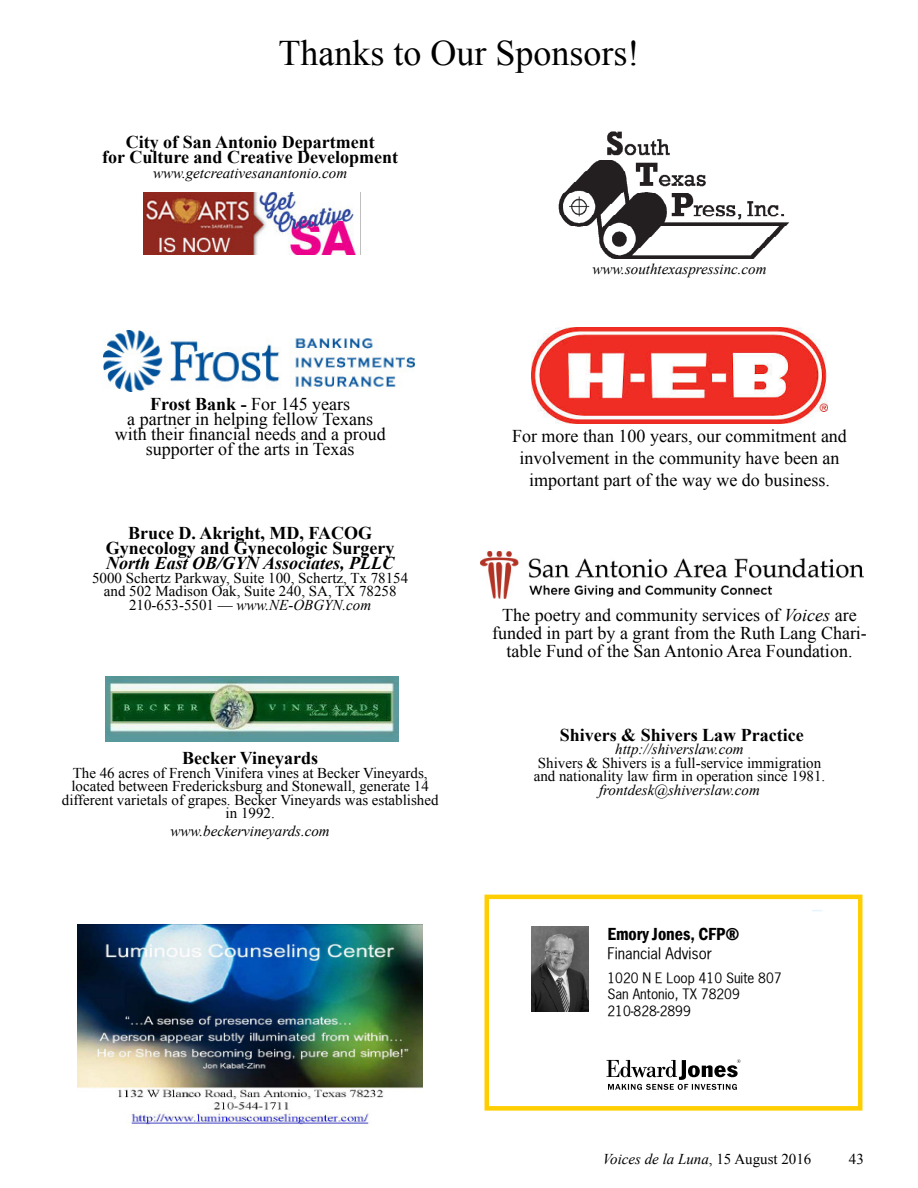
<style>
.page{position:relative;width:918px;height:1188px;background:#fff}
.page>*{position:absolute;margin:0;border:0;box-sizing:border-box;transform-origin:0 0}
.t1{font:36px "Times New Roman";color:#000}
.t2{font:18px/15px "Times New Roman";color:#000;text-align:center}
.t3{font:700 18px/15px "Times New Roman";color:#000;text-align:center}
.t4{font:italic 700 18px "Times New Roman";color:#000}
.t5{font:600 condensed 18px "Franklin Gothic";color:#000}
.t6{font:15px/13.5px "Times New Roman";color:#000;text-align:center}
.t7{font:italic 15px "Times New Roman";color:#000}
.t8{font:15px "News Gothic";color:#000}
.t9{font:13.5px/16.5px "News Gothic";color:#000}
.s1{font-weight:700}
.s2{font-style:italic}
.s3{font-style:normal}
</style>
<div class="page">
<img style="left:105px;top:676px;width:294px;height:66px">
<img style="left:103px;top:331px;width:312px;height:60px">
<img style="left:143px;top:192px;width:218px;height:63px">
<img style="left:78px;top:925px;width:345px;height:202px">
<img style="left:558px;top:131px;width:231px;height:128px">
<img style="left:532px;top:328px;width:295px;height:96px">
<img style="left:480px;top:552px;width:384px;height:46px">
<svg style="left:606px;top:1059px;width:135px;height:31px"></svg>
<div style="left:484px;top:895px;width:378px;height:216px;border:4px solid #ffce00"></div>
<img style="left:531px;top:926px;width:57px;height:86px">
<h1 class="t1" style="left:279px;top:28px;width:362px">Thanks to Our Sponsors!</h1>
<p class="t3" style="left:102px;top:134px;width:297px">City of San Antonio Department<br>for Culture and Creative Development</p>
<p class="t7" style="left:153px;top:163px;width:196px">www.getcreativesanantonio.com</p>
<p class="t2" style="left:115px;top:397px;width:272px"><span class="s1">Frost Bank -</span> For 145 years<br>a partner in helping fellow Texans with their financial needs and a proud supporter of the arts in Texas</p>
<p class="t3" style="left:106px;top:525px;width:290px">Bruce D. Akright, MD, FACOG<br>Gynecology and Gynecologic Surgery</p>
<p class="t4" style="left:106px;top:551px;width:289px">North East OB/GYN Associates, PLLC</p>
<p class="t6" style="left:92px;top:571px;width:318px">5000 Schertz Parkway, Suite 100, Schertz, Tx 78154 and 502 Madison Oak, Suite 240, SA, TX 78258<br>210-653-5501 — <span class="s2">www.NE-OBGYN.com</span></p>
<p class="t3" style="left:182px;top:750px;width:138px">Becker Vineyards</p>
<p class="t6" style="left:62px;top:766px;width:378px">The 46 acres of French Vinifera vines at Becker Vineyards, located between Fredericksburg and Stonewall, generate 14 different varietals of grapes. Becker Vineyards was established in 1992.</p>
<p class="t7" style="left:171px;top:821px;width:161px">www.beckervineyards.com</p>
<p class="t7" style="left:592px;top:258px;width:176px">www.southtexaspressinc.com</p>
<p class="t2" style="left:512px;top:425px;width:336px;line-height:21.6px">For more than 100 years, our commitment and involvement in the community have been an important part of the way we do business.</p>
<p class="t2" style="left:492px;top:605px;width:376px;line-height:18px">The poetry and community services of <span class="s2">Voices</span> are funded in part by a grant from the Ruth Lang Chari&shy;table Fund of the San Antonio Area Foundation.</p>
<p class="t3" style="left:560px;top:727px;width:245px">Shivers &amp; Shivers Law Practice</p>
<p class="t7" style="left:615px;top:739px;width:130px">http://shiverslaw.com</p>
<p class="t6" style="left:534px;top:756px;width:293px;text-align:left">Shivers &amp; Shivers is a full-service immigration and nationality law firm in operation since 1981.</p>
<p class="t7" style="left:599px;top:779px;width:162px">frontdesk@shiverslaw.com</p>
<p class="t5" style="left:608px;top:922px;width:133px">Emory Jones, CFP®</p>
<p class="t8" style="left:608px;top:944px;width:106px">Financial Advisor</p>
<p class="t9" style="left:608px;top:969px;width:176px">1020 N E Loop 410 Suite 807<br>San Antonio, TX 78209<br>210-828-2899</p>
<p class="t7" style="left:603px;top:1149px;width:210px">Voices de la Luna<span class="s3">, 15 August 2016</span></p>
<p class="t6" style="left:849px;top:1152px;width:16px">43</p>
</div>
